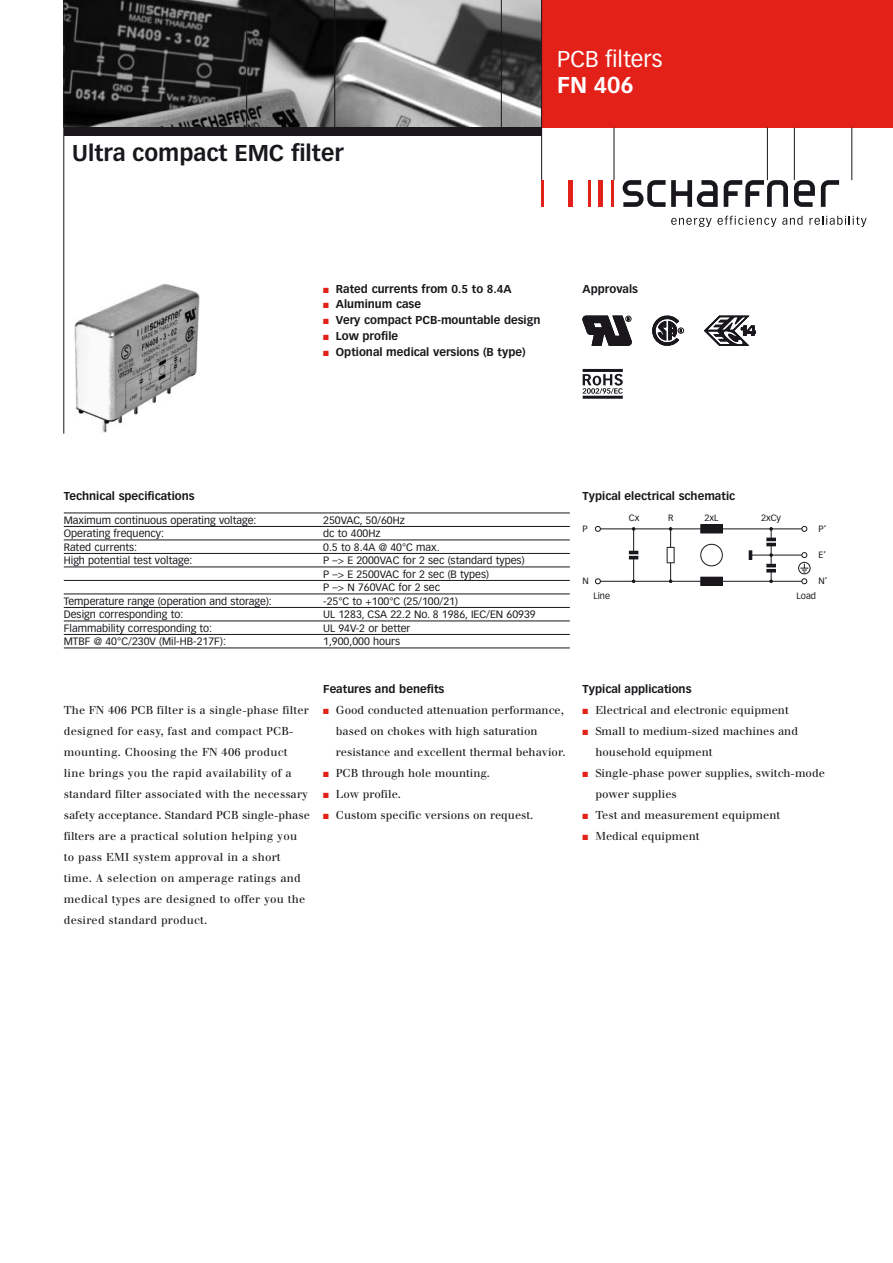
<style>
.page{position:relative;width:893px;height:1263px;background:#fff}
.page>*{position:absolute;margin:0;border:0;box-sizing:border-box;transform-origin:0 0}
.t1{font:700 22.5px "Vectora LT Std";color:#1a171c}
.t2{font:22.5px "Vectora LT Std";color:#fff}
.t3{font:700 22.5px "Vectora LT Std";color:#fff}
.t4{font:11.25px/21px "Walbaum";letter-spacing:.02em;color:#1a171c}
.t5{font:11.25px/21px "Walbaum";color:#1a171c}
.t6{font:700 11.25px "Vectora LT Std";color:#1a171c}
.t7{font:10.5px/13.5px "Vectora LT Std";color:#1a171c}
.t8{font:9px "Vectora LT Std";color:#1a171c}
.s1{color:#e32119}
</style>
<div class="page">
<img style="left:64px;top:0;width:477px;height:128px">
<div style="left:541px;top:0;width:352px;height:128px;background:#e32119"></div>
<hr style="left:63px;top:0;width:1px;height:434px;background:#1a171c">
<hr style="left:501px;top:0;width:1px;height:128px;background:#1a171c">
<hr style="left:334px;top:0;width:1px;height:128px;background:#1a171c">
<hr style="left:246px;top:0;width:1px;height:128px;background:#1a171c">
<div style="left:64px;top:128px;width:477px;height:8px;background:#1a171c"></div>
<img style="left:74px;top:284px;width:126px;height:149px">
<hr style="left:583px;top:396px;width:40px;height:3px;background:#1a171c">
<hr style="left:583px;top:369px;width:40px;height:3px;background:#1a171c">
<svg style="left:583px;top:374px;width:40px;height:20px"></svg>
<svg style="left:623px;top:180px;width:42px;height:27px"></svg>
<svg style="left:671px;top:180px;width:47px;height:27px"></svg>
<svg style="left:794px;top:180px;width:21px;height:27px"></svg>
<svg style="left:821px;top:180px;width:18px;height:27px"></svg>
<svg style="left:724px;top:180px;width:64px;height:27px"></svg>
<hr style="left:598px;top:180px;width:4px;height:27px;background:#e32119">
<hr style="left:611px;top:180px;width:2px;height:27px;background:#e32119">
<hr style="left:589px;top:180px;width:2px;height:27px;background:#e32119">
<div style="left:568px;top:180px;width:5px;height:27px;background:#e32119"></div>
<hr style="left:541px;top:180px;width:3px;height:27px;background:#e32119">
<svg style="left:671px;top:216px;width:105px;height:11px"></svg>
<svg style="left:782px;top:216px;width:20px;height:9px"></svg>
<svg style="left:809px;top:216px;width:57px;height:11px"></svg>
<hr style="left:541px;top:0;width:1px;height:180px;background:#1a171c">
<hr style="left:614px;top:128px;width:1px;height:52px;background:#1a171c">
<hr style="left:767px;top:128px;width:1px;height:52px;background:#1a171c">
<hr style="left:794px;top:128px;width:1px;height:52px;background:#1a171c">
<hr style="left:851px;top:128px;width:1px;height:52px;background:#1a171c">
<svg style="left:583px;top:316px;width:48px;height:30px"></svg>
<svg style="left:652px;top:315px;width:32px;height:31px"></svg>
<svg style="left:704px;top:316px;width:52px;height:30px"></svg>
<hr style="left:64px;top:526px;width:506px;height:1px;background:#1a171c">
<hr style="left:64px;top:540px;width:506px;height:1px;background:#1a171c">
<hr style="left:64px;top:553px;width:506px;height:1px;background:#1a171c">
<hr style="left:64px;top:567px;width:506px;height:1px;background:#1a171c">
<hr style="left:64px;top:580px;width:506px;height:1px;background:#1a171c">
<hr style="left:64px;top:594px;width:506px;height:1px;background:#1a171c">
<hr style="left:64px;top:607px;width:506px;height:1px;background:#1a171c">
<hr style="left:64px;top:621px;width:506px;height:1px;background:#1a171c">
<hr style="left:64px;top:634px;width:506px;height:1px;background:#1a171c">
<hr style="left:64px;top:648px;width:506px;height:1px;background:#1a171c">
<hr style="left:600px;top:529px;width:202px;height:1px;background:#1a171c">
<hr style="left:600px;top:581px;width:202px;height:1px;background:#1a171c">
<svg style="left:800px;top:564px;width:8px;height:8px"></svg>
<div style="left:701px;top:525px;width:21px;height:8px;background:#1a171c"></div>
<div style="left:701px;top:577px;width:21px;height:8px;background:#1a171c"></div>
<div style="left:700px;top:577px;width:22px;height:9px;border:1px solid #1a171c"></div>
<div style="left:798px;top:562px;width:12px;height:12px;border:1px solid #1a171c;border-radius:50%"></div>
<svg style="left:595px;top:526px;width:6px;height:6px"></svg>
<svg style="left:595px;top:579px;width:6px;height:5px"></svg>
<div style="left:700px;top:544px;width:23px;height:22px;border:1px solid #1a171c;border-radius:50%"></div>
<svg style="left:667px;top:527px;width:8px;height:56px"></svg>
<svg style="left:802px;top:579px;width:5px;height:5px"></svg>
<svg style="left:802px;top:526px;width:5px;height:6px"></svg>
<svg style="left:802px;top:552px;width:5px;height:6px"></svg>
<svg style="left:629px;top:527px;width:9px;height:56px"></svg>
<hr style="left:770px;top:555px;width:32px;height:1px;background:#1a171c">
<svg style="left:749px;top:527px;width:26px;height:56px"></svg>
<hr style="left:64px;top:513px;width:506px;height:1px;background:#1a171c">
<h1 class="t1" style="left:72px;top:140px;width:273px">Ultra compact EMC filter</h1>
<h1 class="t2" style="left:557px;top:46px;width:107px">PCB filters</h1>
<h1 class="t3" style="left:557px;top:72px;width:78px">FN 406</h1>
<p class="t6" style="left:323px;top:282px;width:190px"><span class="s1">■</span> Rated currents from 0.5 to 8.4A</p>
<p class="t6" style="left:583px;top:282px;width:57px">Approvals</p>
<p class="t6" style="left:323px;top:298px;width:99px"><span class="s1">■</span> Aluminum case</p>
<p class="t6" style="left:323px;top:314px;width:219px"><span class="s1">■</span> Very compact PCB-mountable design</p>
<p class="t6" style="left:323px;top:329px;width:76px"><span class="s1">■</span> Low profile</p>
<p class="t6" style="left:323px;top:345px;width:204px"><span class="s1">■</span> Optional medical versions (B type)</p>
<p class="t6" style="left:64px;top:490px;width:132px">Technical specifications</p>
<p class="t7" style="left:64px;top:513px;width:194px">Maximum continuous operating voltage:</p>
<p class="t7" style="left:323px;top:513px;width:83px">250VAC, 50/60Hz</p>
<p class="t7" style="left:64px;top:527px;width:102px">Operating frequency:</p>
<p class="t7" style="left:323px;top:527px;width:59px">dc to 400Hz</p>
<p class="t7" style="left:64px;top:540px;width:75px">Rated currents:</p>
<p class="t7" style="left:323px;top:540px;width:118px">0.5 to 8.4A @ 40°C max.</p>
<p class="t7" style="left:64px;top:554px;width:130px">High potential test voltage:</p>
<p class="t7" style="left:323px;top:554px;width:203px">P –&gt; E 2000VAC for 2 sec (standard types)<br>P –&gt; E 2500VAC for 2 sec (B types)<br>P –&gt; N 760VAC for 2 sec</p>
<p class="t7" style="left:64px;top:594px;width:210px">Temperature range (operation and storage):</p>
<p class="t7" style="left:323px;top:594px;width:136px">-25°C to +100°C (25/100/21)</p>
<p class="t7" style="left:64px;top:608px;width:121px">Design corresponding to:</p>
<p class="t7" style="left:323px;top:608px;width:214px">UL 1283, CSA 22.2 No. 8 1986, IEC/EN 60939</p>
<p class="t7" style="left:64px;top:621px;width:150px">Flammability corresponding to:</p>
<p class="t7" style="left:323px;top:621px;width:89px">UL 94V-2 or better</p>
<p class="t7" style="left:64px;top:635px;width:164px">MTBF @ 40°C/230V (Mil-HB-217F):</p>
<p class="t7" style="left:323px;top:635px;width:78px">1,900,000 hours</p>
<p class="t6" style="left:323px;top:682px;width:123px">Features and benefits</p>
<p class="t6" style="left:583px;top:490px;width:154px">Typical electrical schematic</p>
<p class="t8" style="left:583px;top:523px;width:7px">P</p>
<p class="t8" style="left:583px;top:576px;width:8px">N</p>
<p class="t8" style="left:593px;top:591px;width:18px">Line</p>
<p class="t8" style="left:629px;top:512px;width:12px">Cx</p>
<p class="t8" style="left:704px;top:512px;width:16px">2xL</p>
<p class="t8" style="left:761px;top:512px;width:22px">2xCy</p>
<p class="t8" style="left:668px;top:512px;width:7px">R</p>
<p class="t8" style="left:819px;top:523px;width:9px">P‘</p>
<p class="t8" style="left:819px;top:550px;width:9px">E‘</p>
<p class="t8" style="left:819px;top:576px;width:10px">N‘</p>
<p class="t8" style="left:796px;top:591px;width:21px">Load</p>
<p class="t6" style="left:583px;top:682px;width:110px">Typical applications</p>
<p class="t4" style="left:64px;top:701px;width:248px">The FN 406 PCB filter is a single-phase filter designed for easy, fast and compact PCB&shy;mounting. Choosing the FN 406 product line brings you the rapid availability of a standard filter associated with the necessary safety acceptance. Standard PCB single-phase filters are a practical solution helping you to pass EMI system approval in a short time. A selection on amperage ratings and medical types are designed to offer you the desired standard product.</p>
<p class="t5" style="left:336px;top:701px;width:231px;text-indent:-13px"><span class="s1">■</span> Good conducted attenuation performance, based on chokes with high saturation resistance and excellent thermal behavior.</p>
<p class="t5" style="left:323px;top:764px;width:168px"><span class="s1">■</span> PCB through hole mounting.</p>
<p class="t5" style="left:323px;top:785px;width:79px"><span class="s1">■</span> Low profile.</p>
<p class="t5" style="left:323px;top:806px;width:212px"><span class="s1">■</span> Custom specific versions on request.</p>
<p class="t5" style="left:583px;top:701px;width:208px"><span class="s1">■</span> Electrical and electronic equipment</p>
<p class="t5" style="left:595px;top:722px;width:204px;text-indent:-13px"><span class="s1">■</span> Small to medium-sized machines and household equipment</p>
<p class="t5" style="left:595px;top:764px;width:231px;text-indent:-13px"><span class="s1">■</span> Single-phase power supplies, switch-mode power supplies</p>
<p class="t5" style="left:583px;top:806px;width:199px"><span class="s1">■</span> Test and measurement equipment</p>
<p class="t5" style="left:583px;top:827px;width:118px"><span class="s1">■</span> Medical equipment</p>
</div>
